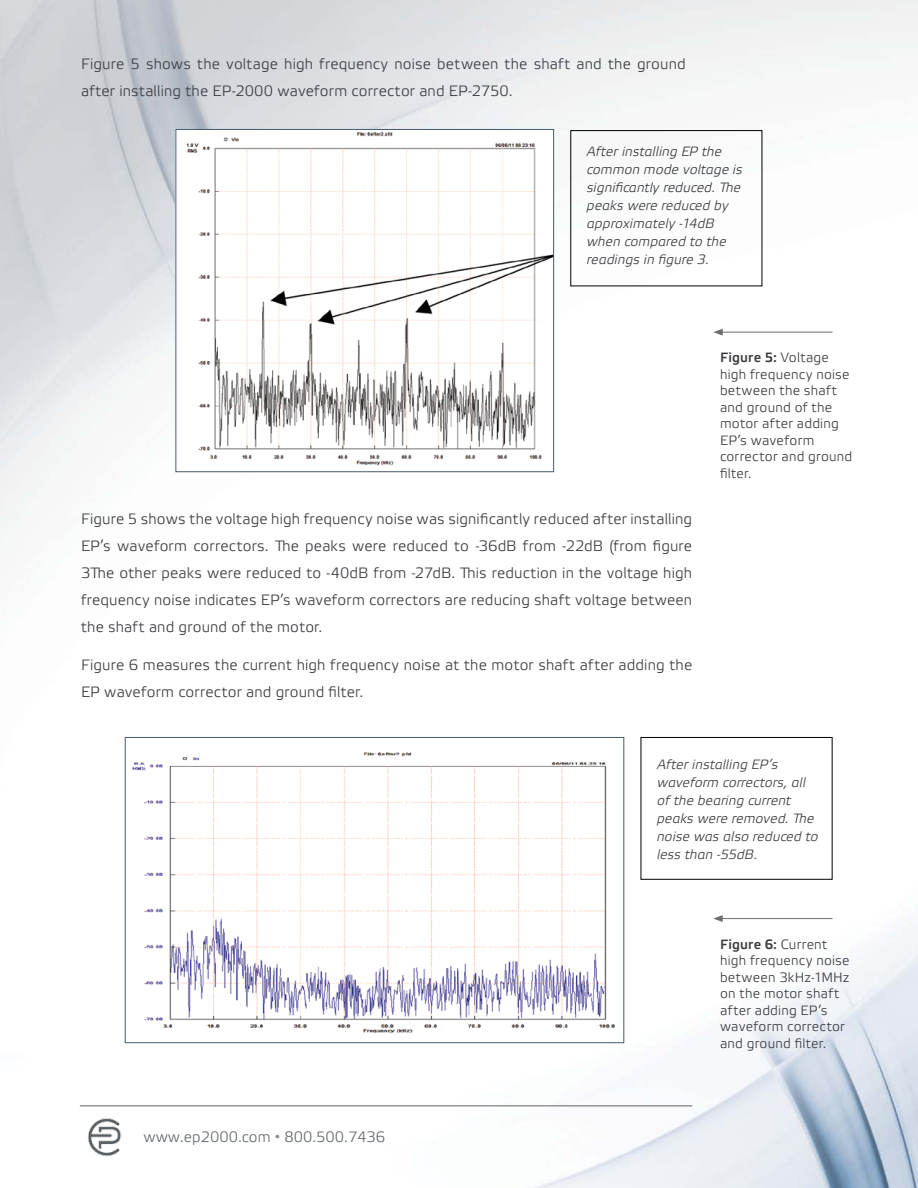
<style>
.page{position:relative;width:918px;height:1188px;background:#fff}
.page>*{position:absolute;margin:0;border:0;box-sizing:border-box;transform-origin:0 0}
.t1{font:15px/27px "Elektra Light Pro";letter-spacing:.01em;color:#3c3e42}
.t2{font:15px "Elektra Light Pro";color:#666c71}
.t3{font:italic 13.5px/18px "Elektra Light Pro";letter-spacing:.01em;color:#3c3e42}
.t4{font:13.5px/16.5px "Elektra Light Pro";letter-spacing:.015em;color:#3c3e42}
.s1{font-weight:700}
.s2{font-family:"Arial";color:#8a9297}
</style>
<div class="page">
<img style="left:0;top:0;width:918px;height:1188px">
<hr style="left:80px;top:1105px;width:612px;height:2px;background:#939598">
<img style="left:81px;top:1117px;width:44px;height:41px">
<img style="left:178px;top:131px;width:374px;height:339px">
<div style="left:176px;top:129px;width:378px;height:343px;border:1px solid #445a70"></div>
<div style="left:125px;top:737px;width:499px;height:306px;background:#fff"></div>
<img style="left:132px;top:752px;width:483px;height:281px">
<div style="left:125px;top:737px;width:499px;height:306px;border:1px solid #445a70"></div>
<hr style="left:720px;top:332px;width:113px;height:1px;background:#6d6e71">
<svg style="left:713px;top:329px;width:10px;height:7px"></svg>
<hr style="left:720px;top:918px;width:113px;height:1px;background:#6d6e71">
<svg style="left:713px;top:915px;width:10px;height:7px"></svg>
<div style="left:641px;top:737px;width:192px;height:143px;border:1px solid #000"></div>
<p class="t1" style="left:81px;top:51px;width:606px">Figure 5 shows the voltage high frequency noise between the shaft and the ground after installing the EP-2000 waveform corrector and EP-2750.</p>
<p class="t3" style="left:587px;top:143px;width:157px">After installing EP the common mode voltage is significantly reduced. The peaks were reduced by approximately -14dB when compared to the readings in figure 3.</p>
<p class="t1" style="left:81px;top:506px;width:613px;text-align:justify">Figure 5 shows the voltage high frequency noise was significantly reduced after installing EP’s waveform correctors. The peaks were reduced to -36dB from -22dB (from figure 3The other peaks were reduced to -40dB from -27dB. This reduction in the voltage high frequency noise indicates EP’s waveform correctors are reducing shaft voltage between the shaft and ground of the motor.</p>
<p class="t1" style="left:81px;top:651px;width:613px">Figure 6 measures the current high frequency noise at the motor shaft after adding the<br>EP waveform corrector and ground filter.</p>
<p class="t4" style="left:720px;top:350px;width:134px"><span class="s1">Figure 5:</span> Voltage high frequency noise between the shaft and ground of the motor after adding<br>EP’s waveform corrector and ground filter.</p>
<p class="t3" style="left:657px;top:755px;width:163px">After installing EP’s waveform correctors, all of the bearing current peaks were removed. The noise was also reduced to less than -55dB.</p>
<p class="t2" style="left:144px;top:1129px;width:243px">www.ep2000.com <span class="s2">•</span> 800.500.7436</p>
<p class="t4" style="left:720px;top:936px;width:131px"><span class="s1">Figure 6:</span> Current high frequency noise between 3kHz-1MHz on the motor shaft after adding EP’s waveform corrector and ground filter.</p>
</div>
